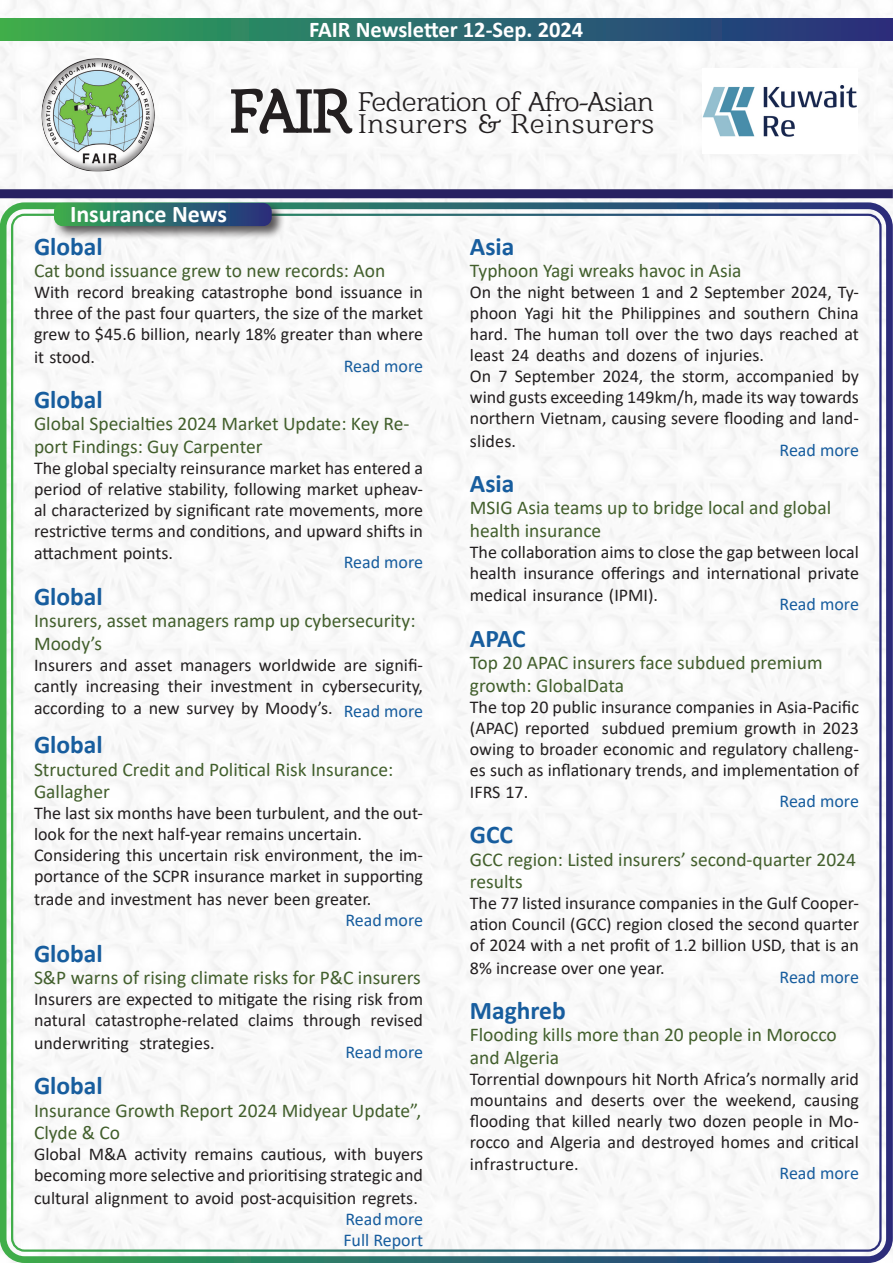
<style>
.page{position:relative;width:893px;height:1263px;background:#fff}
.page>*{position:absolute;margin:0;border:0;box-sizing:border-box;transform-origin:0 0}
.t1{font:27.6px/21.6px "Barkentina";letter-spacing:-.005em;color:#231f20;text-align:right}
.t2{font:700 25.5px "Calibri";color:#175d9e}
.t3{font:700 24px "Calibri";color:#fff}
.t4{font:700 22.5px "Calibri";color:#fff}
.t5{font:19.5px/22.5px "Calibri";color:#425f2c}
.t6{font:18px/21px "Calibri";color:#231f20}
.t7{font:18px "Calibri";color:#175d9e}
.s1{font-size:60.45px}
</style>
<div class="page">
<img style="left:0;top:0;width:893px;height:1263px">
<div style="left:0;top:202px;width:893px;height:1061px;border:7px solid #fff;border-radius:21px"></div>
<div style="left:0;top:189px;width:893px;height:9px;background:#272162"></div>
<div style="left:0;top:19px;width:893px;height:22px;background:linear-gradient(to right,#36ac52,#242e83)"></div>
<div style="left:40px;top:50px;width:117px;height:131px;background:#231f20;opacity:.5"></div>
<img style="left:702px;top:68px;width:156px;height:85px">
<div style="left:52px;top:201px;width:234px;height:40px;background:#231f20;opacity:.75"></div>
<svg style="left:54px;top:203px;width:218px;height:23px;background:#2d6d6b"></svg>
<p class="t4" style="left:309px;top:14px;width:276px">FAIR Newsletter 12-Sep. 2024</p>
<h1 class="t1" style="left:231px;top:90px;width:425px"><span class="s1">FAIR</span> Federation of Afro-Asian<br>Insurers &amp; Reinsurers</h1>
<p class="t3" style="left:70px;top:197px;width:159px">Insurance News</p>
<p class="t2" style="left:34px;top:228px;width:70px">Global</p>
<p class="t5" style="left:34px;top:259px;width:353px">Cat bond issuance grew to new records: Aon</p>
<p class="t6" style="left:34px;top:281px;width:391px;text-align:justify">With record breaking catastrophe bond issuance in three of the past four quarters, the size of the market grew to $45.6 billion, nearly 18% greater than where</p>
<p class="t7" style="left:344px;top:353px;width:81px">Read more</p>
<p class="t6" style="left:34px;top:346px;width:63px">it stood.</p>
<p class="t2" style="left:34px;top:381px;width:70px">Global</p>
<p class="t5" style="left:34px;top:435px;width:230px">port Findings: Guy Carpenter</p>
<p class="t5" style="left:34px;top:412px;width:377px">Global Specialties 2024 Market Update: Key Re-</p>
<p class="t6" style="left:34px;top:457px;width:391px">The global specialty reinsurance market has entered a</p>
<p class="t6" style="left:34px;top:499px;width:391px">al characterized by significant rate movements, more</p>
<p class="t6" style="left:34px;top:478px;width:391px">period of relative stability, following market upheav-</p>
<p class="t6" style="left:34px;top:520px;width:391px">restrictive terms and conditions, and upward shifts in</p>
<p class="t7" style="left:344px;top:550px;width:81px">Read more</p>
<p class="t6" style="left:34px;top:542px;width:140px">attachment points.</p>
<p class="t2" style="left:34px;top:578px;width:70px">Global</p>
<p class="t5" style="left:34px;top:609px;width:383px">Insurers, asset managers ramp up cybersecurity:<br>Moody s’</p>
<p class="t6" style="left:34px;top:675px;width:391px">cantly increasing their investment in cybersecurity,</p>
<p class="t6" style="left:34px;top:654px;width:391px">Insurers and asset managers worldwide are signifi-</p>
<p class="t7" style="left:344px;top:699px;width:81px">Read more</p>
<p class="t6" style="left:34px;top:697px;width:300px">according to a new survey by Moody .s’</p>
<p class="t2" style="left:34px;top:727px;width:70px">Global</p>
<p class="t5" style="left:34px;top:757px;width:361px">Structured Credit and Political Risk Insurance:<br>Gallagher</p>
<p class="t6" style="left:34px;top:823px;width:330px">look for the next half-year remains uncertain.</p>
<p class="t6" style="left:34px;top:802px;width:391px">The last six months have been turbulent, and the out-</p>
<p class="t6" style="left:34px;top:844px;width:391px">Considering this uncertain risk environment, the im-</p>
<p class="t6" style="left:34px;top:888px;width:339px">trade and investment has never been greater.</p>
<p class="t7" style="left:345px;top:907px;width:79px">Readmore</p>
<p class="t6" style="left:34px;top:865px;width:391px">portance of the SCPR insurance market in supporting</p>
<p class="t2" style="left:34px;top:935px;width:70px">Global</p>
<p class="t5" style="left:34px;top:966px;width:388px">&amp;S P warns of rising climate risks for &amp;P C insurers</p>
<p class="t6" style="left:34px;top:988px;width:391px;text-align:right">Insurers are expected to mitigate the rising risk from revised</p>
<p class="t6" style="left:34px;top:1009px;width:54px">natural</p>
<p class="t6" style="left:95px;top:1009px;width:145px">catastrophe-related</p>
<p class="t6" style="left:248px;top:1009px;width:47px">claims</p>
<p class="t6" style="left:303px;top:1009px;width:60px">through</p>
<p class="t6" style="left:34px;top:1032px;width:96px">underwriting</p>
<p class="t6" style="left:139px;top:1032px;width:77px">strategies.</p>
<p class="t7" style="left:345px;top:1039px;width:79px">Read more</p>
<p class="t2" style="left:34px;top:1067px;width:70px">Global</p>
<p class="t5" style="left:34px;top:1098px;width:389px">Insurance Growth Report 2024 Midyear Update ,“<br>Clyde &amp; Co</p>
<p class="t6" style="left:34px;top:1143px;width:391px;line-height:21.8px;text-align:justify">Global M&amp;A activity remains cautious, with buyers becoming more selective and prioritising strategic and cultural alignment to avoid post-acquisition regrets.</p>
<p class="t7" style="left:345px;top:1206px;width:79px">Readmore</p>
<p class="t7" style="left:343px;top:1227px;width:81px">Full Report</p>
<p class="t2" style="left:470px;top:228px;width:46px">Asia</p>
<p class="t5" style="left:470px;top:259px;width:273px">Typhoon Yagi wreaks havoc in Asia</p>
<p class="t6" style="left:470px;top:302px;width:391px">phoon Yagi hit the Philippines and southern China</p>
<p class="t6" style="left:470px;top:281px;width:391px">On the night between 1 and 2 September 2024, Ty-</p>
<p class="t6" style="left:470px;top:323px;width:391px">hard. The human toll over the two days reached at least 24 deaths and dozens of injuries.</p>
<p class="t6" style="left:470px;top:365px;width:391px">On 7 September 2024, the storm, accompanied by wind gusts exceeding 149km ,h/ made its way towards</p>
<p class="t7" style="left:779px;top:437px;width:81px">Read more</p>
<p class="t6" style="left:470px;top:407px;width:391px">northern Vietnam, causing severe flooding and land-</p>
<p class="t6" style="left:470px;top:430px;width:48px">slides.</p>
<p class="t2" style="left:470px;top:465px;width:46px">Asia</p>
<p class="t5" style="left:470px;top:496px;width:363px">MSIG Asia teams up to bridge local and global health insurance</p>
<p class="t6" style="left:470px;top:541px;width:391px">The collaboration aims to close the gap between local health insurance offerings and international private</p>
<p class="t7" style="left:779px;top:592px;width:81px">Read more</p>
<p class="t6" style="left:470px;top:584px;width:190px">medical insurance (IPMI .)</p>
<p class="t2" style="left:470px;top:620px;width:57px">APAC</p>
<p class="t5" style="left:470px;top:651px;width:354px">Top 20 APAC insurers face subdued premium growth: GlobalData</p>
<p class="t6" style="left:470px;top:696px;width:391px;text-align:right">The top 20 public insurance companies in Asia-Pacific subdued premium growth in 2023</p>
<p class="t6" style="left:470px;top:717px;width:121px">(APAC) reported</p>
<p class="t6" style="left:470px;top:759px;width:391px">es such as inflationary trends, and implementation of</p>
<p class="t6" style="left:470px;top:738px;width:391px">owing to broader economic and regulatory challeng-</p>
<p class="t7" style="left:779px;top:789px;width:81px">Read more</p>
<p class="t6" style="left:470px;top:781px;width:60px">IFRS 17.</p>
<p class="t2" style="left:470px;top:817px;width:45px">GCC</p>
<p class="t5" style="left:470px;top:847px;width:388px">GCC region: Listed insurers’ second-quarter 2024 results</p>
<p class="t6" style="left:470px;top:913px;width:391px">ation Council (GCC) region closed the second quarter</p>
<p class="t6" style="left:470px;top:892px;width:391px">The 77 listed insurance companies in the Gulf Cooper-</p>
<p class="t6" style="left:470px;top:934px;width:391px">of 2024 with a net profit of 1.2 billion USD, that is an</p>
<p class="t7" style="left:779px;top:964px;width:81px">Read more</p>
<p class="t6" style="left:470px;top:957px;width:196px">8% increase over one year.</p>
<p class="t2" style="left:470px;top:992px;width:97px">Maghreb</p>
<p class="t5" style="left:470px;top:1023px;width:368px">Flooding kills more than 20 people in Morocco and Algeria</p>
<p class="t6" style="left:470px;top:1068px;width:391px">Torrential downpours hit North Africa s’ normally arid mountains and deserts over the weekend, causing</p>
<p class="t6" style="left:470px;top:1131px;width:391px">rocco and Algeria and destroyed homes and critical</p>
<p class="t6" style="left:470px;top:1110px;width:391px">flooding that killed nearly two dozen people in Mo-</p>
<p class="t7" style="left:779px;top:1161px;width:81px">Read more</p>
<p class="t6" style="left:470px;top:1153px;width:110px">infrastructure.</p>
</div>
